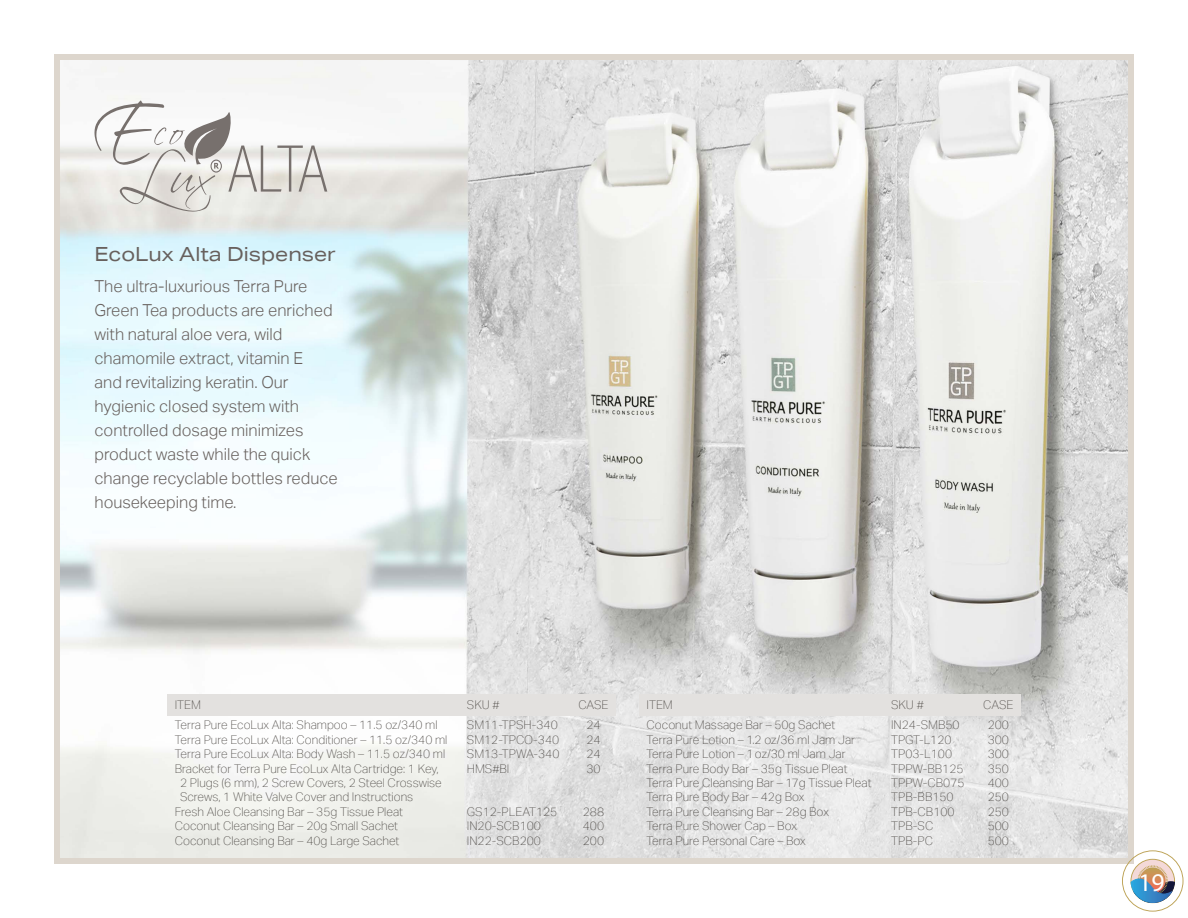
<style>
.page{position:relative;width:1188px;height:918px;background:#fff}
.page>*{position:absolute;margin:0;border:0;box-sizing:border-box;transform-origin:0 0}
.t1{font:100 64.5px "Aktiv Grotesk Cd";color:#77706d;scale:.95 1}
.t2{font:25.5px "Myriad Pro";color:#fff}
.t3{font:19.5px "Aktiv Grotesk Ex";color:#67605d}
.t4{font:300 16.5px/24px "Aktiv Grotesk";color:#67605d}
.t5{font:100 12px/14.4px "Aktiv Grotesk";color:#494541}
</style>
<div class="page">
<img style="left:61px;top:61px;width:1066px;height:796px">
<div style="left:54px;top:54px;width:1080px;height:810px;border:6px solid #ddd6cd"></div>
<div style="left:61px;top:214px;width:310px;height:331px;background:#fff;opacity:.19"></div>
<svg style="left:94px;top:100px;width:138px;height:112px"></svg>
<div style="left:640px;top:694px;width:381px;height:21px;background:#e3e1df"></div>
<div style="left:167px;top:694px;width:449px;height:21px;background:#e3e1df"></div>
<svg style="left:1122px;top:850px;width:61px;height:62px"></svg>
<h1 class="t1" style="left:228px;top:132px;width:107px">ALTA</h1>
<h3 class="t3" style="left:94px;top:242px;width:243px">EcoLux Alta Dispenser</h3>
<p class="t4" style="left:94px;top:275px;width:245px">The ultra-luxurious Terra Pure<br>Green Tea products are enriched with natural aloe vera, wild chamomile extract, vitamin E<br>and revitalizing keratin. Our hygienic closed system with controlled dosage minimizes product waste while the quick change recyclable bottles reduce housekeeping time.</p>
<p class="t5" style="left:175px;top:695px;width:264px;line-height:20.4px">ITEM<br>Terra Pure EcoLux Alta: Shampoo – 11.5 oz/340 ml</p>
<p class="t5" style="left:175px;top:732px;width:274px">Terra Pure EcoLux Alta: Conditioner – 11.5 oz/340 ml</p>
<p class="t5" style="left:175px;top:747px;width:272px">Terra Pure EcoLux Alta: Body Wash – 11.5 oz/340 ml</p>
<p class="t5" style="left:175px;top:761px;width:265px">Bracket for Terra Pure EcoLux Alta Cartridge: 1 Key,</p>
<p class="t5" style="left:180px;top:776px;width:263px">2 Plugs (6 mm), 2 Screw Covers, 2 Steel Crosswise</p>
<p class="t5" style="left:180px;top:790px;width:235px">Screws, 1 White Valve Cover and Instructions</p>
<p class="t5" style="left:175px;top:804px;width:230px">Fresh Aloe Cleansing Bar – 35g Tissue Pleat</p>
<p class="t5" style="left:175px;top:819px;width:225px">Coconut Cleansing Bar – 20g Small Sachet</p>
<p class="t5" style="left:175px;top:833px;width:226px">Coconut Cleansing Bar – 40g Large Sachet</p>
<p class="t5" style="left:467px;top:695px;width:92px;line-height:20.4px">SKU #<br>SM11-TPSH-340</p>
<p class="t5" style="left:467px;top:732px;width:94px;text-align:justify">SM12-TPCO-340<br>SM13-TPWA-340<br>HMS#BI</p>
<p class="t5" style="left:467px;top:804px;width:92px">GS12-PLEAT125<br>IN20-SCB100<br>IN22-SCB200</p>
<p class="t5" style="left:578px;top:695px;width:32px;line-height:20.4px;text-align:center">CASE<br>24</p>
<p class="t5" style="left:586px;top:732px;width:16px;text-align:justify">24<br>24<br>30</p>
<p class="t5" style="left:583px;top:804px;width:23px;text-align:justify">288<br>400<br>200</p>
<p class="t5" style="left:647px;top:695px;width:190px;line-height:20.4px">ITEM<br>Coconut Massage Bar – 50g Sachet</p>
<p class="t5" style="left:647px;top:732px;width:226px">Terra Pure Lotion – 1.2 oz/36 ml Jam Jar Terra Pure Lotion – 1 oz/30 ml Jam Jar Terra Pure Body Bar – 35g Tissue Pleat Terra Pure Cleansing Bar – 17g Tissue Pleat Terra Pure Body Bar – 42g Box<br>Terra Pure Cleansing Bar – 28g Box<br>Terra Pure Shower Cap – Box<br>Terra Pure Personal Care – Box</p>
<p class="t5" style="left:891px;top:695px;width:70px;line-height:20.4px">SKU #<br>IN24-SMB50</p>
<p class="t5" style="left:891px;top:732px;width:75px">TPGT-L120<br>TP03-L100<br>TPPW-BB125<br>TPPW-CB075<br>TPB-BB150<br>TPB-CB100<br>TPB-SC<br>TPB-PC</p>
<p class="t5" style="left:983px;top:695px;width:32px;line-height:20.4px;text-align:center">CASE<br>200</p>
<p class="t5" style="left:988px;top:732px;width:23px;text-align:justify">300<br>300<br>350<br>400<br>250<br>250<br>500<br>500</p>
<h2 class="t2" style="left:1138px;top:866px;width:28px">19</h2>
</div>
